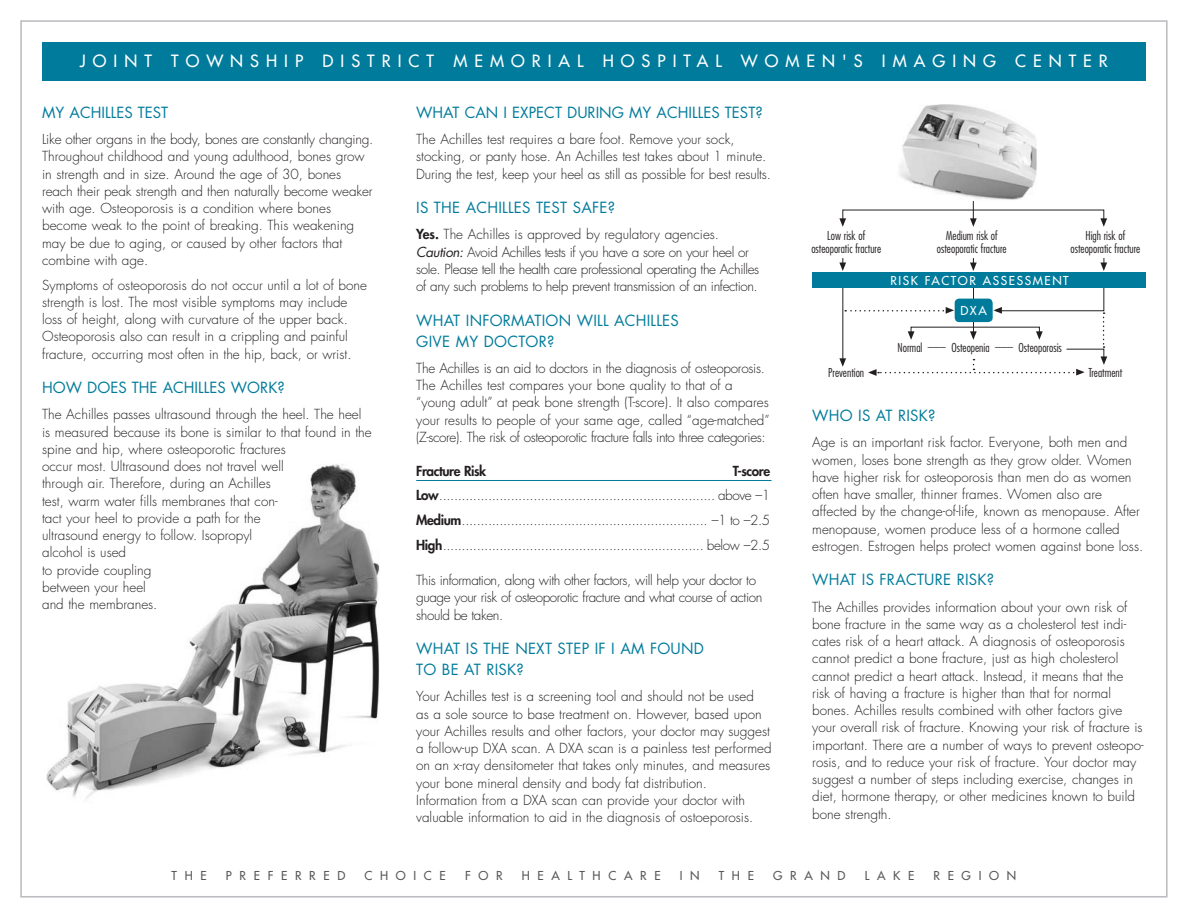
<style>
.page{position:relative;width:1188px;height:918px;background:#fff}
.page>*{position:absolute;margin:0;border:0;box-sizing:border-box;transform-origin:0 0}
.t1{font:16.5px "Futura";letter-spacing:.425em;color:#fff}
._01-Subhead{font:15px/21px "Futura";letter-spacing:.015em;color:#007b9b}
._02-body{font:300 13.5px/17.2px "Futura";color:#231f20}
._02-body-2{font:300 13.5px/17.2px "Futura";letter-spacing:-.03em;color:#231f20}
._02-body-3{font:800 13.5px "Futura";letter-spacing:-.03em;color:#231f20}
._02-body-4{font:300 condensed 12px/13.5px "Futura";color:#231f20;text-align:center}
.t2{font:12px "Futura";letter-spacing:.64em;color:#57585a}
._03-bullet_body{font:12px "Futura";letter-spacing:.13em;color:#fff}
.s1{font-weight:800}
.s2{font-weight:400;font-style:italic}
.s3{font-size:8.4px}
</style>
<div class="page">
<img style="left:46px;top:464px;width:334px;height:336px">
<div style="left:42px;top:42px;width:1104px;height:39px;background:#007b9b"></div>
<hr style="left:416px;top:480px;width:356px;height:1px;background:#007b9b">
<img style="left:899px;top:104px;width:138px;height:96px">
<svg style="left:839px;top:201px;width:268px;height:26px"></svg>
<div style="left:812px;top:272px;width:334px;height:16px;background:#007b9b"></div>
<svg style="left:839px;top:258px;width:268px;height:118px"></svg>
<p class="t1" style="left:80px;top:51px;width:224px">JO INT TO WNSH IP</p>
<p class="t1" style="left:323px;top:51px;width:186px">DISTRICT MEMO</p>
<p class="t1" style="left:532px;top:51px;width:51px">RIAL</p>
<p class="t1" style="left:603px;top:51px;width:17px">HO</p>
<p class="t1" style="left:642px;top:51px;width:79px">SPITAL</p>
<p class="t1" style="left:741px;top:51px;width:21px">WOM</p>
<p class="t1" style="left:807px;top:51px;width:187px">EN'S IM AG ING</p>
<p class="t1" style="left:1015px;top:51px;width:94px">CENTER</p>
<p class="_01-Subhead" style="left:42px;top:102px;width:124px">MY ACHILLES TEST</p>
<p class="_02-body" style="left:42px;top:131px;width:333px">Like other organs in the body, bones are constantly changing.<br>Throughout childhood and young adulthood, bones grow in strength and in size. Around the age of 30, bones reach their peak strength and then naturally become weaker with age. Osteoporosis is a condition where bones become weak to the point of breaking. This weakening may be due to aging, or caused by other factors that combine with age.</p>
<p class="_02-body" style="left:42px;top:276px;width:326px">Symptoms of osteoporosis do not occur until a lot of bone strength is lost. The most visible symptoms may include loss of height, along with curvature of the upper back.<br>Osteoporosis also can result in a crippling and painful fracture, occurring most often in the hip, back, or wrist.</p>
<p class="_01-Subhead" style="left:42px;top:377px;width:244px">HOW DOES THE ACHILLES WORK?</p>
<p class="_02-body" style="left:42px;top:406px;width:331px">The Achilles passes ultrasound through the heel. The heel is measured because its bone is similar to that found in the spine and hip, where osteoporotic fractures<br>occur most. Ultrasound does not travel well<br>through air. Therefore, during an Achilles<br>test, warm water fills membranes that con-<br>tact your heel to provide a path for the<br>ultrasound energy to follow. Isopropyl<br>alcohol is used<br>to provide coupling<br>between your heel<br>and the membranes.</p>
<p class="_01-Subhead" style="left:416px;top:102px;width:348px">WHAT CAN I EXPECT DURING MY ACHILLES TEST?</p>
<p class="_02-body" style="left:416px;top:131px;width:356px">The Achilles test requires a bare foot. Remove your sock, stocking, or panty hose. An Achilles test takes about 1 minute.<br>During the test, keep your heel as still as possible for best results.</p>
<p class="_01-Subhead" style="left:416px;top:197px;width:200px">IS THE ACHILLES TEST SAFE?</p>
<p class="_02-body-2" style="left:416px;top:226px;width:345px"><span class="s1">Yes.</span> The Achilles is approved by regulatory agencies.<br><span class="s2">Caution:</span> Avoid Achilles tests if you have a sore on your heel or sole. Please tell the health care professional operating the Achilles of any such problems to help prevent transmission of an infection.</p>
<p class="_01-Subhead" style="left:416px;top:309px;width:106px">WHAT INFORMAT</p>
<p class="_01-Subhead" style="left:416px;top:309px;width:264px;text-indent:126px">ION WILL ACHILLES<br>GIVE MY DOCTO R?</p>
<p class="_02-body" style="left:416px;top:359px;width:355px">The Achilles is an aid to doctors in the diagnosis of osteoporosis.<br>The Achilles test compares your bone quality to that of a “young adult” at peak bone strength (T-score). It also compares your results to people of your same age, called “age-matched” (Z-score). The risk of osteoporotic fracture falls into three categories:</p>
<p class="_02-body-3" style="left:416px;top:462px;width:72px">Fracture Risk</p>
<p class="_02-body-3" style="left:733px;top:462px;width:39px">T-score</p>
<p class="_02-body" style="left:416px;top:487px;width:356px"><span class="s1">Low</span>......................................................................... above –1</p>
<p class="_02-body" style="left:416px;top:512px;width:356px"><span class="s1">Medium</span>................................................................. –1 to –2.5</p>
<p class="_02-body" style="left:416px;top:536px;width:356px"><span class="s1">High</span>..................................................................... below –2.5</p>
<p class="_02-body-2" style="left:416px;top:572px;width:348px">This information, along with other factors, will help your doctor to guage your risk of osteoporotic fracture and what course of action should be taken.</p>
<p class="_01-Subhead" style="left:416px;top:638px;width:289px">WHAT IS THE NEXT STEP IF I AM FOUND<br>TO BE AT RISK?</p>
<p class="_02-body" style="left:416px;top:688px;width:357px">Your Achilles test is a screening tool and should not be used<br>as a sole source to base treatment on. However, based upon your Achilles results and other factors, your doctor may suggest a follow-up DXA scan. A DXA scan is a painless test performed on an x-ray densitometer that takes only minutes, and measures your bone mineral density and body fat distribution.<br>Information from a DXA scan can provide your doctor with valuable information to aid in the diagnosis of ostoeporosis.</p>
<p class="_02-body-4" style="left:811px;top:228px;width:71px">Low risk of osteoporatic fracture</p>
<p class="_02-body-4" style="left:937px;top:228px;width:71px">Medium risk of osteoporatic fracture</p>
<p class="_02-body-4" style="left:1070px;top:228px;width:71px">High risk of osteoporatic fracture</p>
<p class="_03-bullet_body" style="left:890px;top:272px;width:180px">RISK FACTOR ASSESSMENT</p>
<p class="_03-bullet_body" style="left:960px;top:303px;width:28px">DXA</p>
<p class="_02-body-4" style="left:898px;top:340px;width:166px">Normal <span class="s3">–––</span> Osteopenia <span class="s3">–––</span> Osteoporosis</p>
<p class="_02-body-4" style="left:828px;top:366px;width:37px">Prevention</p>
<p class="_02-body-4" style="left:1088px;top:366px;width:35px">Treatment</p>
<p class="_01-Subhead" style="left:812px;top:405px;width:125px">WHO IS AT RISK?</p>
<p class="_02-body" style="left:812px;top:434px;width:333px">Age is an important risk factor. Everyone, both men and women, loses bone strength as they grow older. Women have higher risk for osteoporosis than men do as women often have smaller, thinner frames. Women also are affected by the change-of-life, known as menopause. After menopause, women produce less of a hormone called estrogen. Estrogen helps protect women against bone loss.</p>
<p class="_01-Subhead" style="left:812px;top:569px;width:183px">WHAT IS F RACTURE RISK?</p>
<p class="_02-body" style="left:812px;top:598px;width:333px">The Achilles provides information about your own risk of bone fracture in the same way as a cholesterol test indi&shy;cates risk of a heart attack. A diagnosis of osteoporosis cannot predict a bone fracture, just as high cholesterol cannot predict a heart attack. Instead, it means that the risk of having a fracture is higher than that for normal bones. Achilles results combined with other factors give your overall risk of fracture. Knowing your risk of fracture is important. There are a number of ways to prevent osteopo&shy;rosis, and to reduce your risk of fracture. Your doctor may suggest a number of steps including exercise, changes in diet, hormone therapy, or other medicines known to build bone strength.</p>
<p class="t2" style="left:172px;top:868px;width:37px">THE</p>
<p class="t2" style="left:226px;top:868px;width:121px">PREFERRED</p>
<p class="t2" style="left:365px;top:868px;width:29px">C HO</p>
<p class="t2" style="left:414px;top:868px;width:34px">ICE</p>
<p class="t2" style="left:465px;top:868px;width:39px">FO R</p>
<p class="t2" style="left:522px;top:868px;width:140px">H EAL TH CARE</p>
<p class="t2" style="left:680px;top:868px;width:21px">I N</p>
<p class="t2" style="left:719px;top:868px;width:12px">TH</p>
<p class="t2" style="left:748px;top:868px;width:8px">E</p>
<p class="t2" style="left:773px;top:868px;width:74px">GRAND</p>
<p class="t2" style="left:865px;top:868px;width:51px">LAKE</p>
<p class="t2" style="left:934px;top:868px;width:84px">REG IO N</p>
</div>
